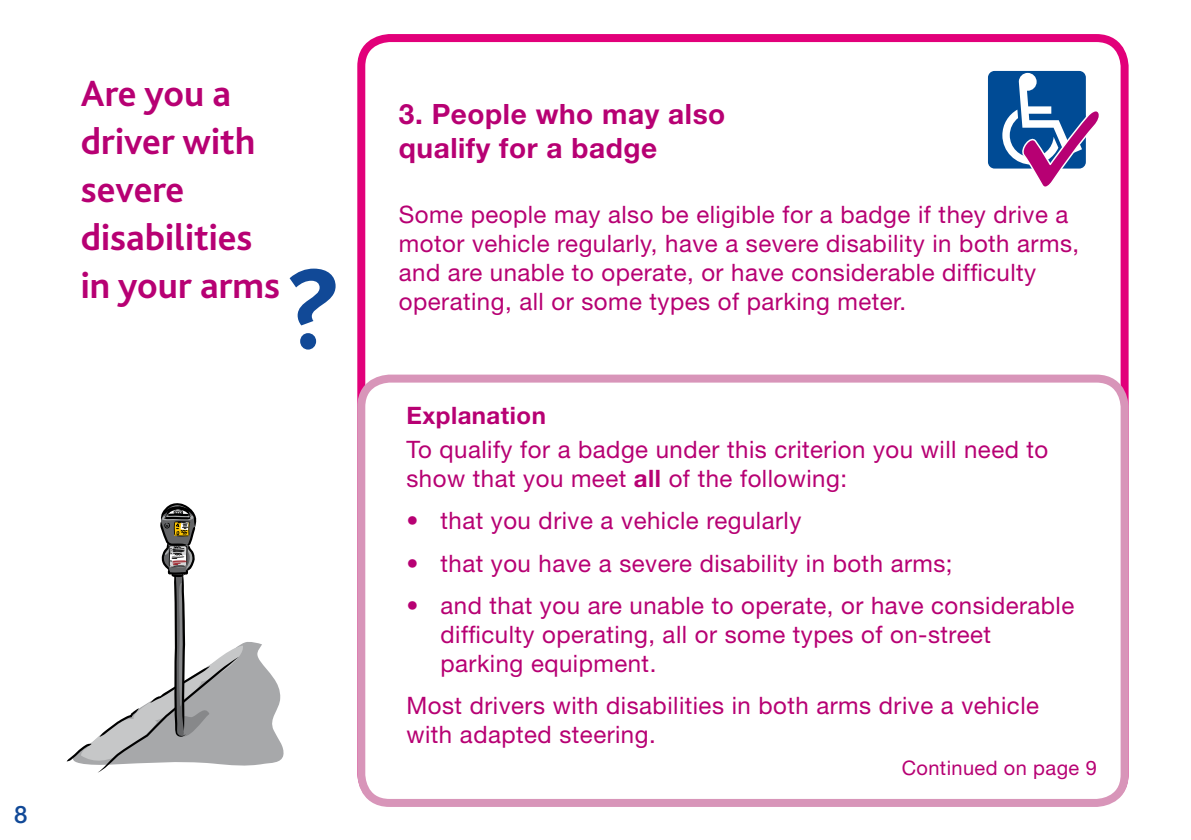
<style>
.page{position:relative;width:1191px;height:840px;background:#fff}
.page>*{position:absolute;margin:0;border:0;box-sizing:border-box;transform-origin:0 0}
.t1{font:700 120px "Bliss 2";color:#114997}
.t2{font:700 38px/48px "Bliss 2";color:#b70073}
.t3{font:700 28px/34px "Helvetica Neue";letter-spacing:.02em;color:#b70073}
.t4{font:24px/29px "Helvetica Neue";letter-spacing:.02em;color:#b70073}
.t5{font:700 24px "Helvetica Neue";letter-spacing:.02em;color:#b70073}
.t6{font:500 24px "Helvetica Neue";color:#114997}
.t7{font:20px "Helvetica Neue";letter-spacing:.02em;color:#b70073}
.s1{font-weight:700}
</style>
<div class="page">
<div style="left:357px;top:34px;width:771px;height:771px;border:8px solid #e2007a;border-radius:28px"></div>
<div style="left:361px;top:378px;width:763px;height:424px;background:#fff;border-radius:28px"></div>
<div style="left:357px;top:374px;width:771px;height:432px;border:8px solid #d895b9;border-radius:28px"></div>
<div style="left:988px;top:71px;width:97px;height:97px;background:#004b95;border-radius:7px"></div>
<svg style="left:1002px;top:73px;width:97px;height:114px"></svg>
<svg style="left:67px;top:503px;width:216px;height:269px"></svg>
<h2 class="t2" style="left:81px;top:69px;width:201px">Are you a driver with severe disabilities in your arms</h2>
<h2 class="t1" style="left:285px;top:234px;width:59px">?</h2>
<p class="t6" style="left:14px;top:799px;width:15px">8</p>
<h2 class="t3" style="left:399px;top:96px;width:328px">3. People who may also qualify for a badge</h2>
<p class="t4" style="left:399px;top:199px;width:682px">Some people may also be eligible for a badge if they drive a motor vehicle regularly, have a severe disability in both arms, and are unable to operate, or have considerable difficulty operating, all or some types of parking meter.</p>
<h2 class="t5" style="left:406px;top:400px;width:141px">Explanation</h2>
<p class="t4" style="left:406px;top:434px;width:643px">To qualify for a badge under this criterion you will need to show that you meet <span class="s1">all</span> of the following:</p>
<p class="t4" style="left:406px;top:505px;width:396px">• that you drive a vehicle regularly</p>
<p class="t4" style="left:406px;top:548px;width:548px">• that you have a severe disability in both arms;</p>
<p class="t4" style="left:440px;top:590px;width:635px;text-indent:-34px">• and that you are unable to operate, or have considerable difficulty operating, all or some types of on-street parking equipment.</p>
<p class="t4" style="left:406px;top:690px;width:634px">Most drivers with disabilities in both arms drive a vehicle with adapted steering.</p>
<p class="t7" style="left:901px;top:756px;width:197px">Continued on page 9</p>
</div>
